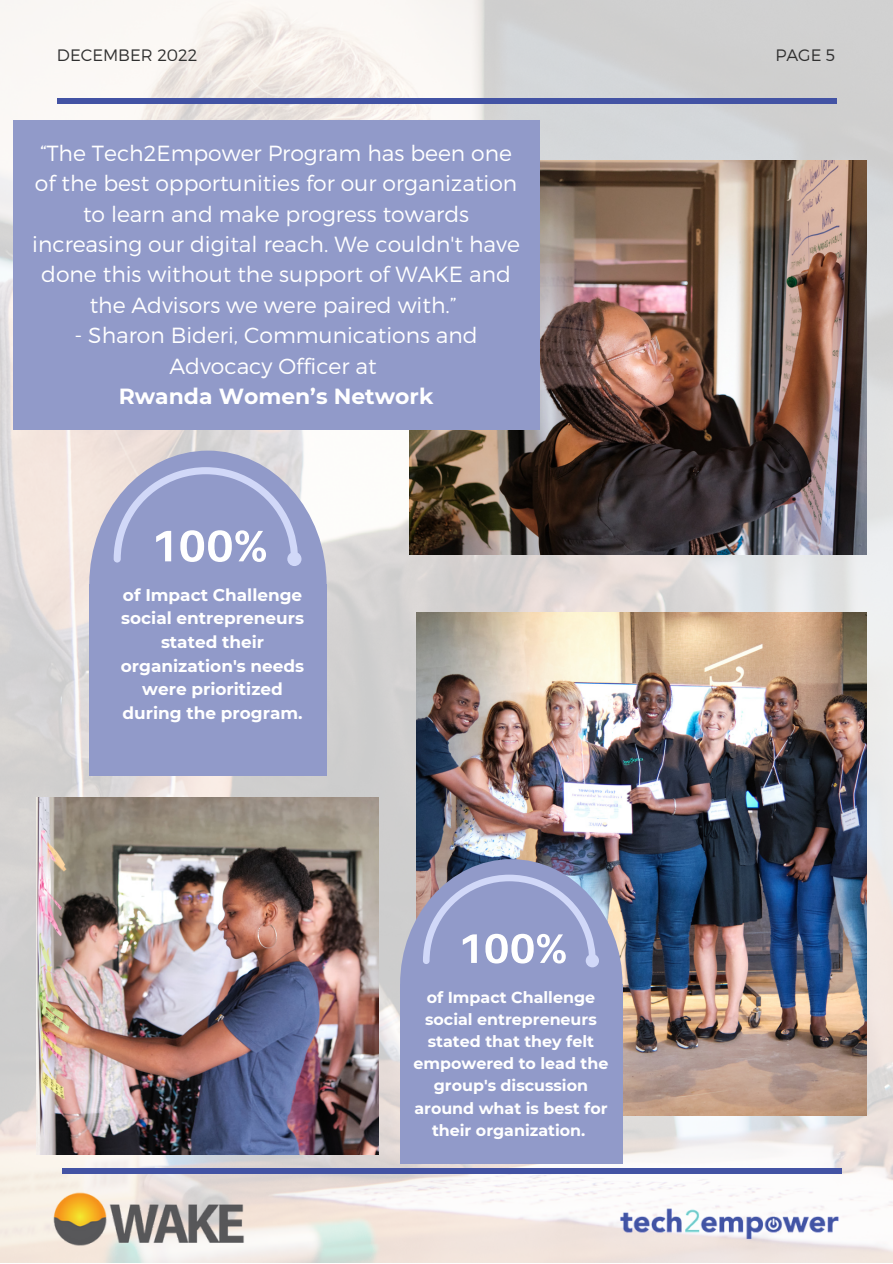
<style>
.page{position:relative;width:893px;height:1264px;background:#fff}
.page>*{position:absolute;margin:0;border:0;box-sizing:border-box;transform-origin:0 0}
.t1{font:300 21.9px/30.3px "Montserrat";color:#fff;text-align:center}
.t2{font:700 21.9px "Montserrat";color:#fff}
.t3{font:700 16.95px/23.5px "Montserrat";color:#fff;text-align:center}
.t4{font:300 16.5px "Montserrat";color:#303030}
.t5{font:700 15.9px/22.2px "Montserrat";color:#fff;text-align:center}
</style>
<div class="page">
<img style="left:0;top:0;width:892px;height:1262px">
<div style="left:62px;top:1167px;width:779px;height:6px;background:#4353a4"></div>
<img style="left:52px;top:1191px;width:193px;height:64px">
<img style="left:617px;top:1202px;width:223px;height:41px">
<div style="left:57px;top:98px;width:779px;height:6px;background:#4353a4"></div>
<img style="left:409px;top:160px;width:457px;height:395px">
<div style="left:13px;top:120px;width:526px;height:309px;background:#919ac9"></div>
<div style="left:89px;top:584px;width:237px;height:191px;background:#919ac9"></div>
<div style="left:89px;top:450px;width:237px;height:268px;background:#919ac9;border-radius:50%"></div>
<svg style="left:114px;top:467px;width:187px;height:99px"></svg>
<img style="left:417px;top:612px;width:449px;height:503px">
<div style="left:400px;top:984px;width:222px;height:179px;background:#919ac9"></div>
<div style="left:400px;top:859px;width:222px;height:251px;background:#919ac9;border-radius:50%"></div>
<svg style="left:423px;top:874px;width:176px;height:93px"></svg>
<img style="left:37px;top:797px;width:341px;height:357px">
<p class="t4" style="left:57px;top:44px;width:142px">DECEMBER 2022</p>
<p class="t4" style="left:775px;top:44px;width:61px">PAGE 5</p>
<p class="t1" style="left:32px;top:137px;width:489px">“The Tech2Empower Program has been one of the best opportunities for our organization to learn and make progress towards increasing our digital reach. We couldn't have done this without the support of WAKE and the Advisors we were paired with.”</p>
<p class="t1" style="left:74px;top:319px;width:405px">- Sharon Bideri, Communications and<br>Advocacy Officer at</p>
<p class="t2" style="left:119px;top:383px;width:316px">Rwanda Women’s Network</p>
<p class="t3" style="left:121px;top:583px;width:185px">of Impact Challenge social entrepreneurs stated their organization's needs were prioritized during the program.</p>
<p class="t5" style="left:413px;top:986px;width:196px">of Impact Challenge social entrepreneurs stated that they felt empowered to lead the group's discussion around what is best for their organization.</p>
</div>
